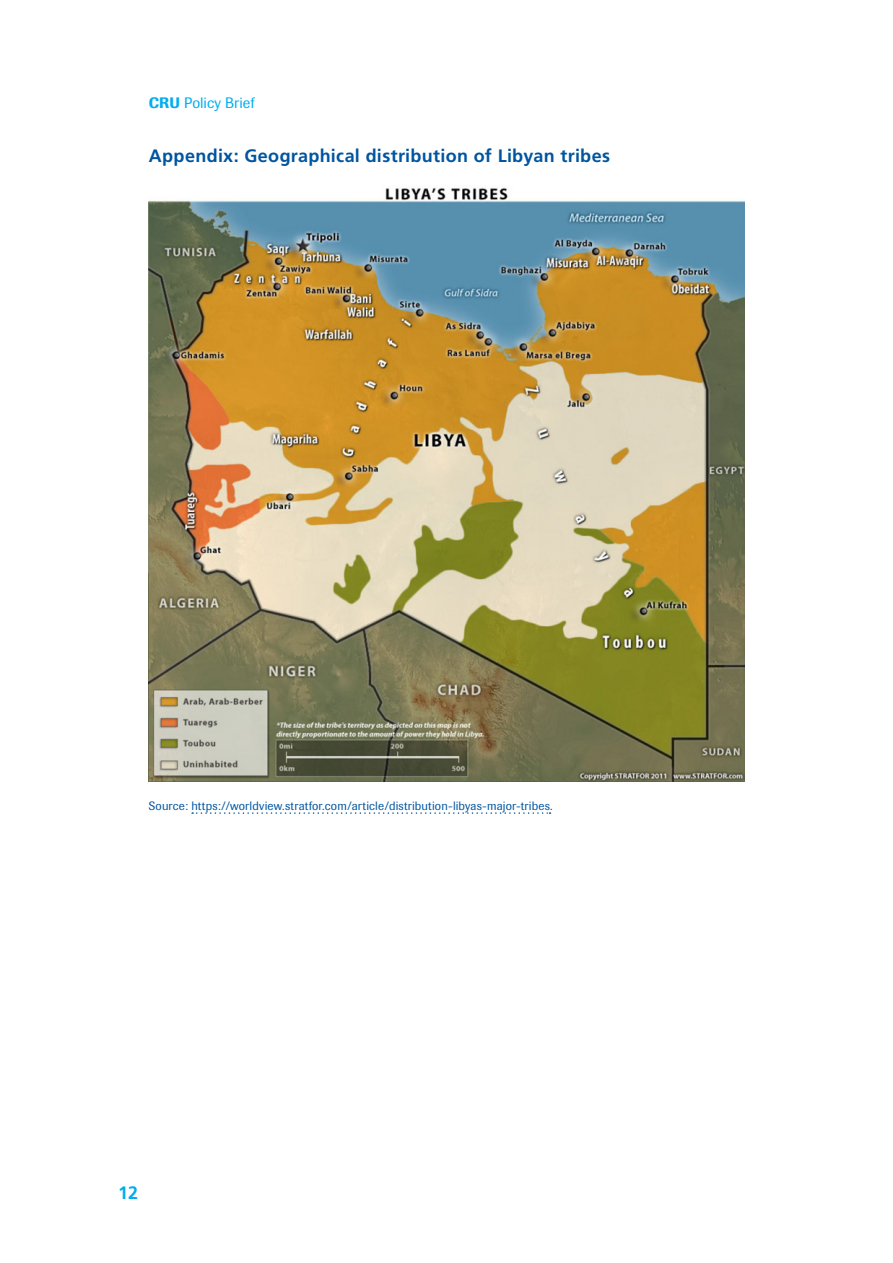
<style>
.page{position:relative;width:893px;height:1263px;background:#fff}
.page>*{position:absolute;margin:0;border:0;box-sizing:border-box;transform-origin:0 0}
.t1{font:700 18px "Frutiger LT Std";letter-spacing:.02em;color:#0055a0}
.t2{font:700 18px "Frutiger LT Std";color:#00aeef}
.t3{font:15px "Imago";letter-spacing:.005em;color:#00aeef}
.Source_F{font:12px "Imago";letter-spacing:.015em;color:#0055a0}
.s1{font-weight:500}
</style>
<div class="page">
<svg style="left:192px;top:812px;width:358px;height:2px"></svg>
<img style="left:149px;top:187px;width:595px;height:594px">
<p class="t3" style="left:149px;top:94px;width:108px"><span class="s1">CRU</span> Policy Brief</p>
<h2 class="t1" style="left:149px;top:145px;width:463px">Appendix: Geographical distribution of Libyan tribes</h2>
<p class="Source_F" style="left:149px;top:799px;width:405px">Source: https://worldview.stratfor.com/article/distribution-libyas-major-tribes.</p>
<h1 class="t2" style="left:118px;top:1182px;width:22px">12</h1>
</div>
